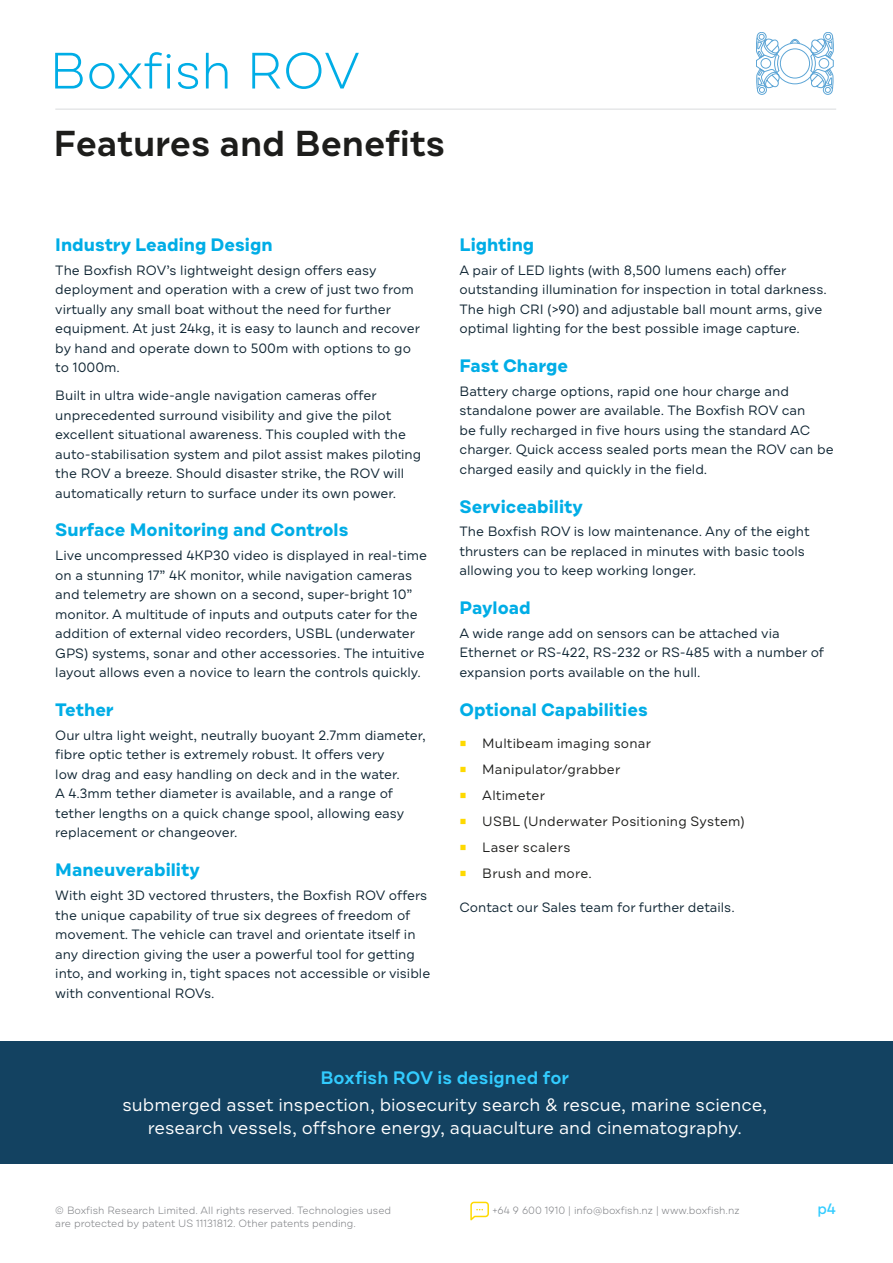
<style>
.page{position:relative;width:893px;height:1263px;background:#fff}
.page>*{position:absolute;margin:0;border:0;box-sizing:border-box;transform-origin:0 0}
.t1{font:300 51px "Draft B";color:#00ade6}
.h2__large{font:600 36px "Draft B";color:#1d1d1b}
.t2{font:700 18px "Draft B";color:#00ade6}
.Blue_Box_Text{font:18px/22.5px "Draft B";color:#fff;text-align:center}
.Blue_Box_Text-2{font:600 18px "Draft B";letter-spacing:.005em;color:#32ccff}
.t3{font:500 15px "Draft B";color:#32ccff}
.body{font:13.5px/19.5px "Draft B";color:#0e2432}
.t4{font:13.5px "Draft B";letter-spacing:.015em;color:#1d1d1b}
.t5{font:300 10.5px "Draft B";color:#7c7e82}
.s1{font-family:"Minion Pro";font-size:18px;color:#fed900}
</style>
<div class="page">
<hr style="left:55px;top:108px;width:781px;height:2px;background:#e6e7e8">
<div style="left:780px;top:49px;width:30px;height:29px;border:1px solid #2687c8;border-radius:50%"></div>
<div style="left:774px;top:43px;width:41px;height:41px;border:1px solid #2687c8;border-radius:50%"></div>
<div style="left:823px;top:32px;width:10px;height:9px;border:1px solid #2687c8;border-radius:50%"></div>
<svg style="left:790px;top:39px;width:10px;height:5px"></svg>
<div style="left:823px;top:85px;width:9px;height:10px;border:1px solid #2687c8;border-radius:50%"></div>
<div style="left:757px;top:32px;width:9px;height:9px;border:1px solid #2687c8;border-radius:50%"></div>
<svg style="left:810px;top:34px;width:23px;height:59px"></svg>
<svg style="left:756px;top:34px;width:24px;height:59px"></svg>
<div style="left:757px;top:85px;width:10px;height:10px;border:1px solid #2687c8;border-radius:50%"></div>
<svg style="left:470px;top:1202px;width:19px;height:18px"></svg>
<div style="left:0;top:1041px;width:893px;height:122px;background:#134261"></div>
<h1 class="t1" style="left:49px;top:39px;width:312px">Boxfish ROV</h1>
<p class="h2__large" style="left:53px;top:120px;width:393px">Features and Benefits</p>
<p class="t2" style="left:55px;top:233px;width:219px">Industry Leading Design</p>
<p class="body" style="left:55px;top:260px;width:366px">The Boxfish ROV’s lightweight design offers easy deployment and operation with a crew of just two from virtually any small boat without the need for further equipment. At just 24kg, it is easy to launch and recover by hand and operate down to 500m with options to go to 1000m.</p>
<p class="body" style="left:55px;top:386px;width:367px">Built in ultra wide-angle navigation cameras offer unprecedented surround visibility and give the pilot excellent situational awareness. This coupled with the auto-stabilisation system and pilot assist makes piloting the ROV a breeze. Should disaster strike, the ROV will automatically return to surface under its own power.</p>
<p class="t2" style="left:55px;top:519px;width:295px">Surface Monitoring and Controls</p>
<p class="body" style="left:55px;top:546px;width:373px">Live uncompressed 4KP30 video is displayed in real-time on a stunning 17” 4K monitor, while navigation cameras and telemetry are shown on a second, super-bright 10” monitor. A multitude of inputs and outputs cater for the addition of external video recorders, USBL (underwater GPS) systems, sonar and other accessories. The intuitive layout allows even a novice to learn the controls quickly.</p>
<p class="t2" style="left:55px;top:698px;width:60px">Tether</p>
<p class="body" style="left:55px;top:725px;width:372px">Our ultra light weight, neutrally buoyant 2.7mm diameter, fibre optic tether is extremely robust. It offers very<br>low drag and easy handling on deck and in the water.<br>A 4.3mm tether diameter is available, and a range of tether lengths on a quick change spool, allowing easy replacement or changeover.</p>
<p class="t2" style="left:55px;top:858px;width:146px">Maneuverability</p>
<p class="body" style="left:55px;top:886px;width:376px">With eight 3D vectored thrusters, the Boxfish ROV offers the unique capability of true six degrees of freedom of movement. The vehicle can travel and orientate itself in any direction giving the user a powerful tool for getting into, and working in, tight spaces not accessible or visible with conventional ROVs.</p>
<p class="t2" style="left:460px;top:233px;width:76px">Lighting</p>
<p class="body" style="left:460px;top:260px;width:369px">A pair of LED lights (with 8,500 lumens each) offer outstanding illumination for inspection in total darkness.<br>The high CRI (&gt;90) and adjustable ball mount arms, give optimal lighting for the best possible image capture.</p>
<p class="t2" style="left:460px;top:354px;width:110px">Fast Charge</p>
<p class="body" style="left:460px;top:381px;width:376px">Battery charge options, rapid one hour charge and standalone power are available. The Boxfish ROV can<br>be fully recharged in five hours using the standard AC charger. Quick access sealed ports mean the ROV can be charged easily and quickly in the field.</p>
<p class="t2" style="left:460px;top:495px;width:125px">Serviceability</p>
<p class="body" style="left:460px;top:522px;width:352px">The Boxfish ROV is low maintenance. Any of the eight thrusters can be replaced in minutes with basic tools allowing you to keep working longer.</p>
<p class="t2" style="left:460px;top:596px;width:73px">Payload</p>
<p class="body" style="left:460px;top:624px;width:366px">A wide range add on sensors can be attached via<br>Ethernet or RS-422, RS-232 or RS-485 with a number of expansion ports available on the hull.</p>
<p class="t2" style="left:460px;top:698px;width:190px">Optional Capabilities</p>
<p class="t4" style="left:460px;top:735px;width:193px"><span class="s1">■</span> Multibeam imaging sonar</p>
<p class="t4" style="left:460px;top:761px;width:162px"><span class="s1">■</span> Manipulator/grabber</p>
<p class="t4" style="left:460px;top:787px;width:87px"><span class="s1">■</span> Altimeter</p>
<p class="t4" style="left:460px;top:813px;width:287px"><span class="s1">■</span> USBL (Underwater Positioning System)</p>
<p class="t4" style="left:460px;top:838px;width:112px"><span class="s1">■</span> Laser scalers</p>
<p class="t4" style="left:460px;top:864px;width:134px"><span class="s1">■</span> Brush and more.</p>
<p class="body" style="left:460px;top:897px;width:277px">Contact our Sales team for further details.</p>
<p class="Blue_Box_Text-2" style="left:320px;top:1067px;width:250px">Boxfish ROV is designed for</p>
<p class="Blue_Box_Text" style="left:123px;top:1094px;width:646px">submerged asset inspection, biosecurity search &amp; rescue, marine science, research vessels, offshore energy, aquaculture and cinematography.</p>
<p class="t5" style="left:55px;top:1204px;width:337px">© Boxfish Research Limited. All rights reserved. Technologies used</p>
<p class="t3" style="left:817px;top:1199px;width:20px">p4</p>
<p class="t5" style="left:55px;top:1216px;width:302px">are protected by patent US 11131812. Other patents pending.</p>
<p class="t5" style="left:492px;top:1204px;width:249px">+64 9 600 1910 | info@boxfish.nz | www.boxfish.nz</p>
</div>
